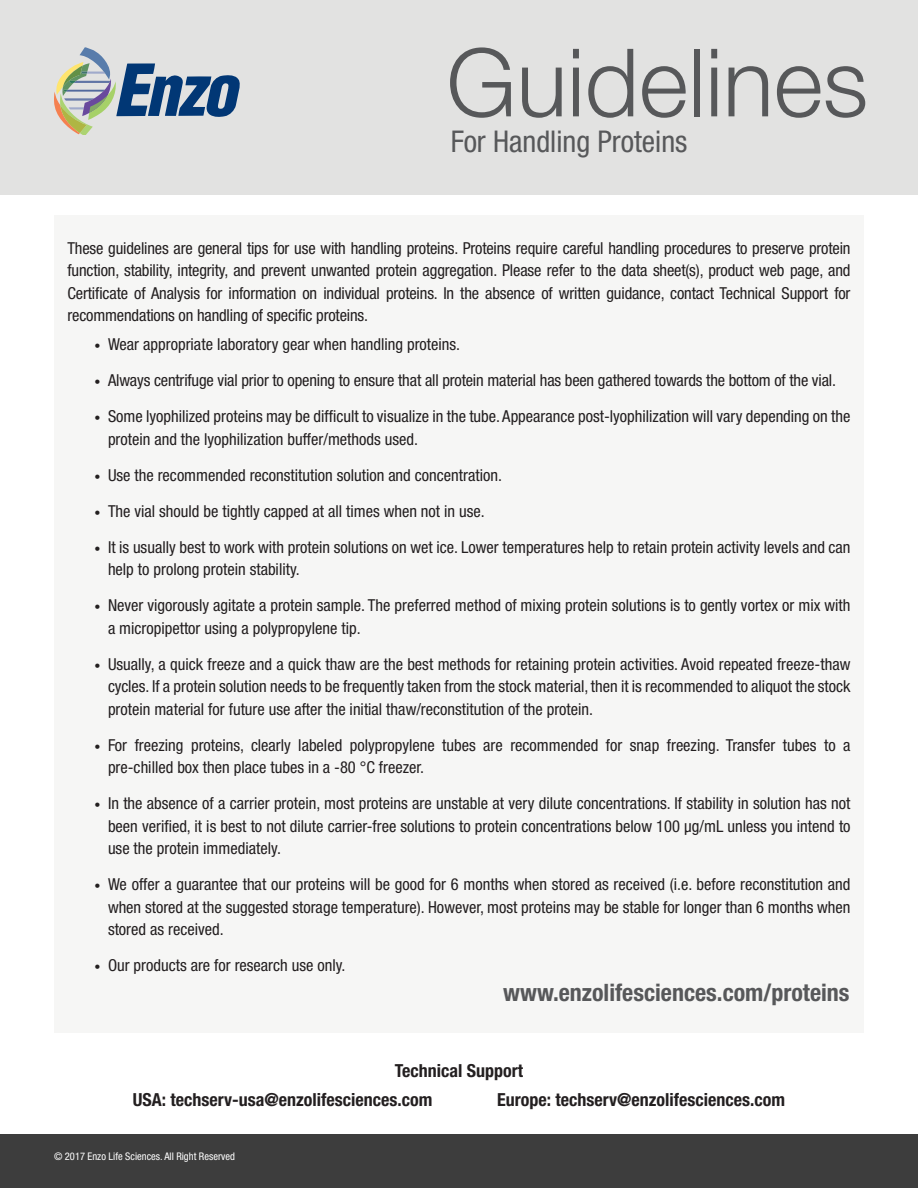
<style>
.page{position:relative;width:918px;height:1188px;background:#fff}
.page>*{position:absolute;margin:0;border:0;box-sizing:border-box;transform-origin:0 0}
.t1{font:300 94.5px "Helvetica Neue LT Pro";color:#57585a}
.t2{font:condensed 30px "Helvetica Neue LT Pro";color:#57585a}
.Bullets{font:700 condensed 24px "Helvetica Neue LT Pro";color:#57585a}
.Bullets-2{font:700 condensed 18px "Helvetica Neue LT Pro";color:#231f20}
.Bullets-3{font:condensed 16.5px/22.5px "Helvetica Neue LT Pro";color:#231f20;text-align:justify}
.t3{font:condensed 10.5px "Helvetica Neue LT Pro";color:#fff}
.s1{font-size:12px}
</style>
<div class="page">
<div style="left:0;top:0;width:918px;height:195px;background:#e2e2e1"></div>
<div style="left:0;top:1134px;width:918px;height:54px;background:#3d3d3d"></div>
<svg style="left:54px;top:47px;width:186px;height:87px"></svg>
<div style="left:54px;top:215px;width:810px;height:817px;background:#f6f6f5"></div>
<p class="t1" style="left:446px;top:25px;width:423px">Guidelines</p>
<p class="t2" style="left:451px;top:124px;width:238px">For Handling Proteins</p>
<p class="Bullets-3" style="left:68px;top:237px;width:785px">These guidelines are general tips for use with handling proteins. Proteins require careful handling procedures to preserve protein function, stability, integrity, and prevent unwanted protein aggregation. Please refer to the data sheet(s), product web page, and Certificate of Analysis for information on individual proteins. In the absence of written guidance, contact Technical Support for recommendations on handling of specific proteins.</p>
<p class="Bullets-3" style="left:94px;top:333px;width:367px"><span class="s1">•</span> Wear appropriate laboratory gear when handling proteins.</p>
<p class="Bullets-3" style="left:94px;top:369px;width:743px"><span class="s1">•</span> Always centrifuge vial prior to opening to ensure that all protein material has been gathered towards the bottom of the vial.</p>
<p class="Bullets-3" style="left:108px;top:405px;width:744px;text-indent:-14px"><span class="s1">•</span> Some lyophilized proteins may be difficult to visualize in the tube. Appearance post-lyophilization will vary depending on the protein and the lyophilization buffer/methods used.</p>
<p class="Bullets-3" style="left:94px;top:464px;width:409px"><span class="s1">•</span> Use the recommended reconstitution solution and concentration.</p>
<p class="Bullets-3" style="left:94px;top:500px;width:392px"><span class="s1">•</span> The vial should be tightly capped at all times when not in use.</p>
<p class="Bullets-3" style="left:108px;top:536px;width:744px;text-indent:-14px"><span class="s1">•</span> It is usually best to work with protein solutions on wet ice. Lower temperatures help to retain protein activity levels and can help to prolong protein stability.</p>
<p class="Bullets-3" style="left:108px;top:594px;width:744px;text-indent:-14px"><span class="s1">•</span> Never vigorously agitate a protein sample. The preferred method of mixing protein solutions is to gently vortex or mix with a micropipettor using a polypropylene tip.</p>
<p class="Bullets-3" style="left:108px;top:653px;width:744px;text-indent:-14px"><span class="s1">•</span> Usually, a quick freeze and a quick thaw are the best methods for retaining protein activities. Avoid repeated freeze-thaw cycles. If a protein solution needs to be frequently taken from the stock material, then it is recommended to aliquot the stock protein material for future use after the initial thaw/reconstitution of the protein.</p>
<p class="Bullets-3" style="left:108px;top:734px;width:744px;text-indent:-14px"><span class="s1">•</span> For freezing proteins, clearly labeled polypropylene tubes are recommended for snap freezing. Transfer tubes to a pre-chilled box then place tubes in a -80 °C freezer.</p>
<p class="Bullets-3" style="left:108px;top:792px;width:744px;text-indent:-14px"><span class="s1">•</span> In the absence of a carrier protein, most proteins are unstable at very dilute concentrations. If stability in solution has not been verified, it is best to not dilute carrier-free solutions to protein concentrations below 100 μg/mL unless you intend to use the protein immediately.</p>
<p class="Bullets-3" style="left:108px;top:873px;width:744px;text-indent:-14px"><span class="s1">•</span> We offer a guarantee that our proteins will be good for 6 months when stored as received (i.e. before reconstitution and when stored at the suggested storage temperature). However, most proteins may be stable for longer than 6 months when stored as received.</p>
<p class="Bullets-3" style="left:94px;top:954px;width:253px"><span class="s1">•</span> Our products are for research use only.</p>
<p class="Bullets" style="left:503px;top:978px;width:348px">www.enzolifesciences.com/proteins</p>
<p class="Bullets-2" style="left:395px;top:1060px;width:130px">Technical Support</p>
<p class="Bullets-2" style="left:133px;top:1088px;width:301px">USA: techserv-usa@enzolifesciences.com</p>
<p class="Bullets-2" style="left:497px;top:1088px;width:289px">Europe: techserv@enzolifesciences.com</p>
<p class="t3" style="left:54px;top:1151px;width:183px">© 2017 Enzo Life Sciences. All Right Reserved</p>
</div>
